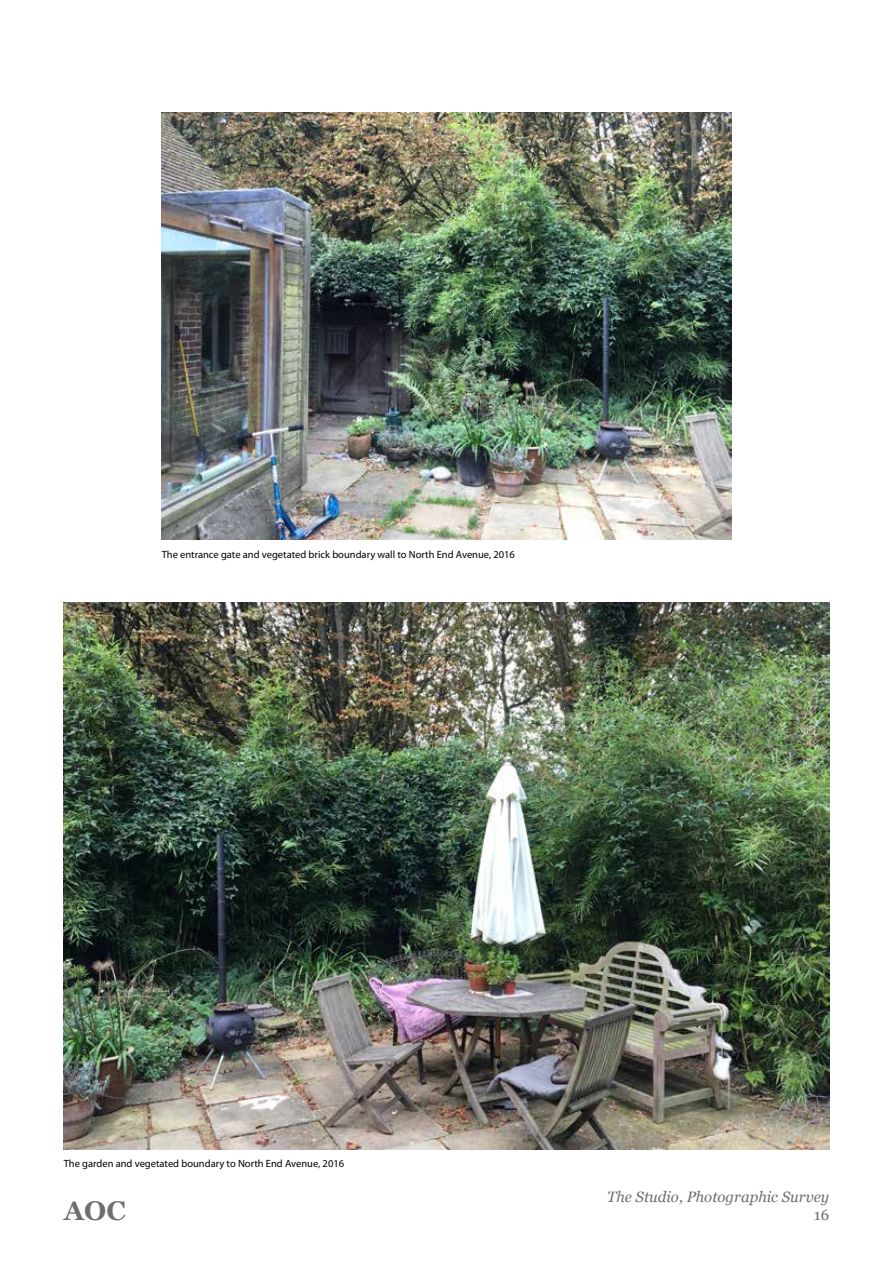
<style>
.page{position:relative;width:893px;height:1263px;background:#fff}
.page>*{position:absolute;margin:0;border:0;box-sizing:border-box;transform-origin:0 0}
.t1{font:700 27px "Georgia";color:#706f6f}
.t2{font:italic 15px "Georgia";color:#706f6f}
.t3{font:15px "Georgia";color:#706f6f}
.t4{font:10.5px "Myriad Pro";color:#000}
</style>
<div class="page">
<img style="left:64px;top:603px;width:765px;height:546px">
<img style="left:162px;top:113px;width:569px;height:427px">
<p class="t4" style="left:162px;top:549px;width:355px">The entrance gate and vegetated brick boundary wall to North End Avenue, 2016</p>
<p class="t4" style="left:64px;top:1158px;width:282px">The garden and vegetated boundary to North End Avenue, 2016</p>
<h1 class="t1" style="left:64px;top:1191px;width:63px">AOC</h1>
<h2 class="t2" style="left:607px;top:1186px;width:223px">The Studio, Photographic Survey</h2>
<h2 class="t3" style="left:814px;top:1204px;width:16px">16</h2>
</div>
